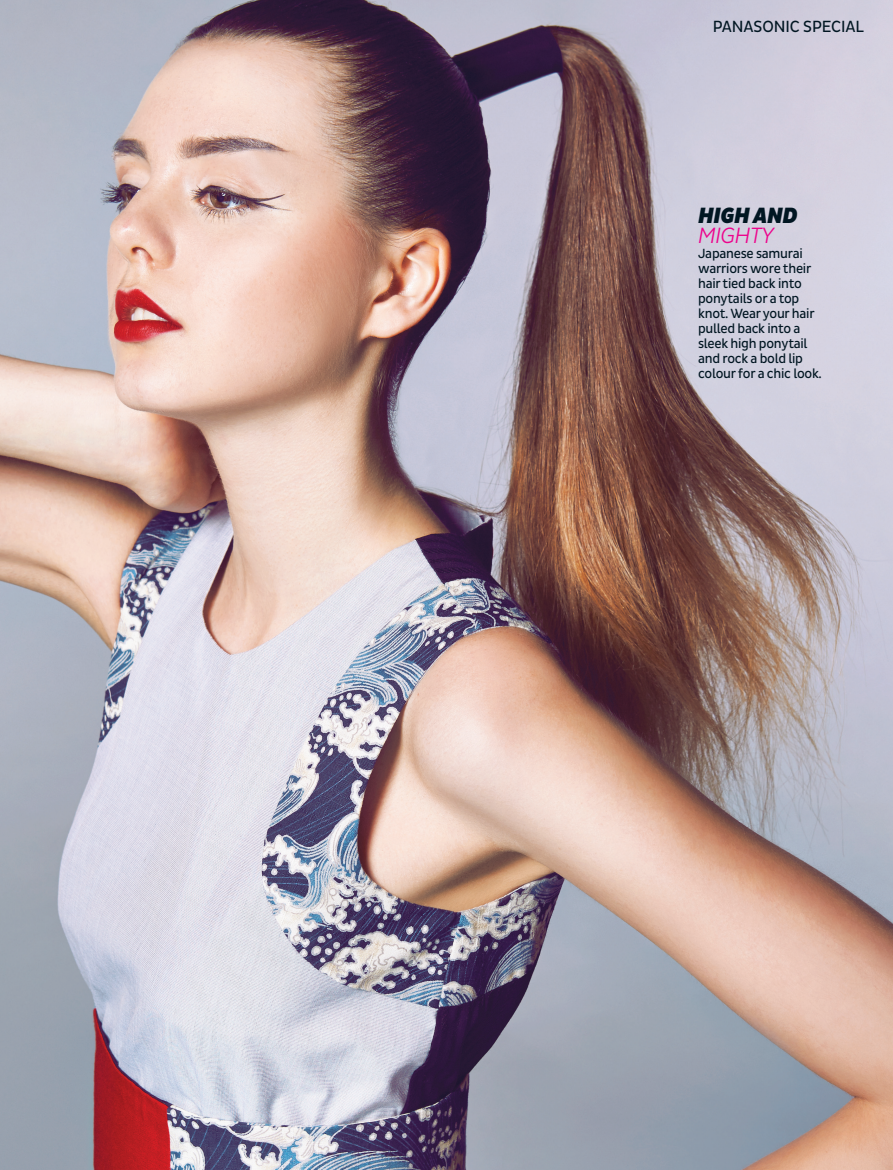
<style>
.page{position:relative;width:893px;height:1170px;background:#fff}
.page>*{position:absolute;margin:0;border:0;box-sizing:border-box;transform-origin:0 0}
.CL_Caption_Regular{font:italic 900 22.5px/19.5px "Pluto Sans Cond";letter-spacing:-.02em;color:#011622}
.Captions{font:16.5px "Pluto Sans Cond";letter-spacing:-.005em;color:#011622}
.CL_Caption_Regular-2{font:13.5px/15px "Pluto Sans Cond";letter-spacing:-.02em;color:#011622}
.s1{font-weight:300;color:#ed028c}
</style>
<div class="page">
<img style="left:0;top:0;width:893px;height:1169px">
<p class="Captions" style="left:713px;top:17px;width:153px">PANASONIC SPECIAL</p>
<p class="CL_Caption_Regular" style="left:698px;top:207px;width:101px">HIGH AND<br><span class="s1">MIGHTY</span></p>
<p class="CL_Caption_Regular-2" style="left:698px;top:246px;width:115px">Japanese samurai warriors wore their hair tied back into ponytails or a top</p>
<p class="CL_Caption_Regular-2" style="left:698px;top:306px;width:125px">knot. Wear your hair pulled back into a sleek high ponytail and rock a bold lip colour for a chic look.</p>
</div>
